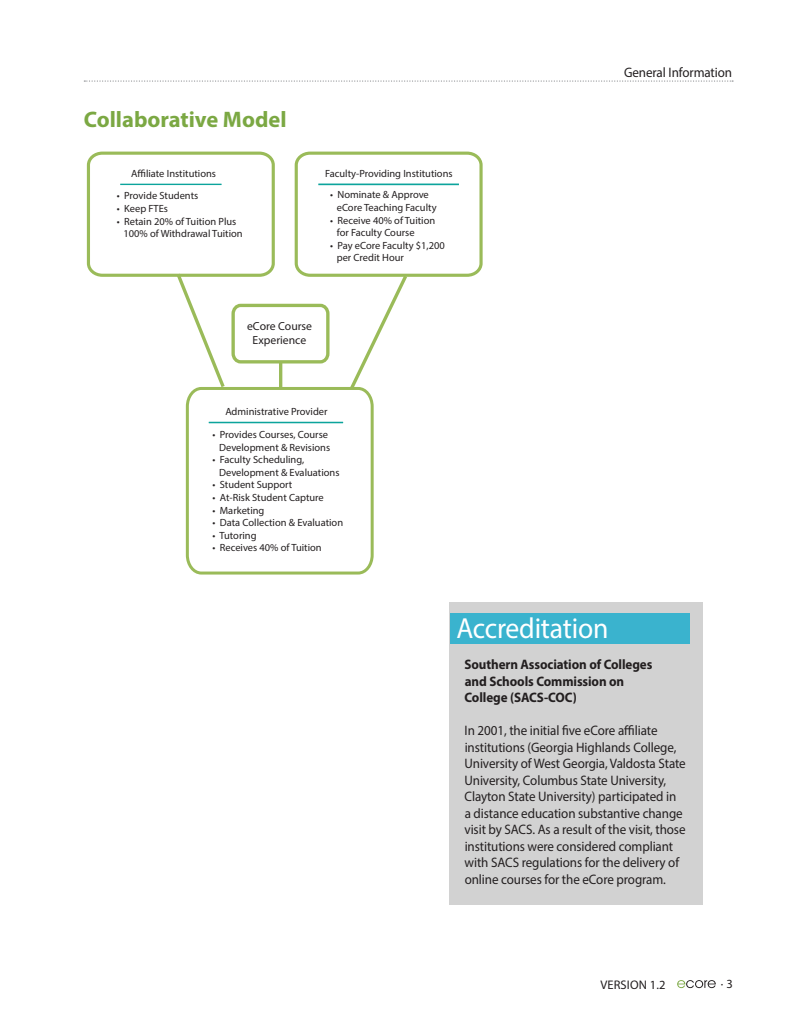
<style>
.page{position:relative;width:810px;height:1035px;background:#fff}
.page>*{position:absolute;margin:0;border:0;box-sizing:border-box;transform-origin:0 0}
.zwiti4{font:29.12px "Myriad Pro";letter-spacing:-.005em;color:#fff;scale:.95 1}
.t1{font:700 22.5px "Myriad Pro";color:#7ba843}
.kastentext_mit_aufz{font:13.75px/16.5px "Myriad Pro";letter-spacing:-.005em;color:#231f20;scale:.95 1}
.kastentext_mit_aufz-2{font:700 13.75px/16.5px "Myriad Pro";letter-spacing:-.005em;color:#231f20;scale:.95 1}
.über{font:13.75px "Myriad Pro";letter-spacing:-.005em;color:#231f20;scale:.95 1}
.t2{font:12.5px "Myriad Pro";letter-spacing:.01em;color:#231f20}
.t3{font:11.75px/13.8px "Myriad Pro";color:#231f20;text-align:center}
.t4{font:10.5px/12.5px "Myriad Pro";color:#231f20}
</style>
<div class="page">
<svg style="left:677px;top:980px;width:39px;height:8px"></svg>
<svg style="left:84px;top:80px;width:649px;height:2px"></svg>
<div style="left:449px;top:602px;width:254px;height:302px;background:#d2d2d2"></div>
<div style="left:451px;top:613px;width:239px;height:31px;background:#3ab3ce"></div>
<hr style="left:279px;top:362px;width:3px;height:26px;background:#9abb59">
<svg style="left:293px;top:151px;width:190px;height:234px"></svg>
<svg style="left:86px;top:151px;width:190px;height:234px"></svg>
<svg style="left:185px;top:385px;width:189px;height:190px"></svg>
<div style="left:231px;top:304px;width:99px;height:60px;border:3px solid #9abb59;border-radius:8px"></div>
<hr style="left:318px;top:184px;width:141px;height:1px;background:#0ca49c">
<hr style="left:209px;top:422px;width:134px;height:1px;background:#0ca49c">
<hr style="left:120px;top:184px;width:102px;height:1px;background:#0ca49c">
<p class="t1" style="left:84px;top:105px;width:204px">Collaborative Model</p>
<p class="t4" style="left:131px;top:167px;width:86px">Affiliate Institutions</p>
<p class="t4" style="left:117px;top:189px;width:83px">• Provide Students</p>
<p class="t4" style="left:117px;top:202px;width:53px">• Keep FTEs</p>
<p class="t4" style="left:124px;top:215px;width:121px;text-indent:-7px">• Retain 20% of Tuition Plus<br>100% of Withdrawal Tuition</p>
<p class="t4" style="left:325px;top:167px;width:129px">Faculty-Providing Institutions</p>
<p class="t4" style="left:337px;top:189px;width:101px;text-indent:-7px">• Nominate &amp; Approve eCore Teaching Faculty</p>
<p class="t4" style="left:337px;top:214px;width:100px;text-indent:-7px">• Receive 40% of Tuition for Faculty Course</p>
<p class="t4" style="left:337px;top:239px;width:110px;text-indent:-7px">• Pay eCore Faculty $1,200 per Credit Hour</p>
<p class="t3" style="left:247px;top:319px;width:66px">eCore Course<br>Experience</p>
<p class="t4" style="left:225px;top:405px;width:104px">Administrative Provider</p>
<p class="t4" style="left:212px;top:428px;width:119px;text-align:right">• Provides Courses, Course<br>Development &amp; Revisions</p>
<p class="t4" style="left:219px;top:453px;width:122px;text-indent:-7px">• Faculty Scheduling,<br>Development &amp; Evaluations</p>
<p class="t4" style="left:212px;top:479px;width:81px">• Student Support</p>
<p class="t4" style="left:212px;top:491px;width:113px">• At-Risk Student Capture</p>
<p class="t4" style="left:212px;top:504px;width:54px">• Marketing</p>
<p class="t4" style="left:212px;top:516px;width:132px">• Data Collection &amp; Evaluation</p>
<p class="t4" style="left:212px;top:529px;width:46px">• Tutoring</p>
<p class="t4" style="left:212px;top:541px;width:111px">• Receives 40% of Tuition</p>
<p class="über" style="left:624px;top:64px;width:115px">General Information</p>
<p class="zwiti4" style="left:456px;top:610px;width:162px">Accreditation</p>
<p class="kastentext_mit_aufz-2" style="left:464px;top:656px;width:199px">Southern Association of Colleges</p>
<p class="kastentext_mit_aufz-2" style="left:465px;top:673px;width:170px">and Schools Commission on<br>College (SACS-COC)</p>
<p class="kastentext_mit_aufz" style="left:464px;top:722px;width:235px">In 2001, the initial five eCore affiliate institutions (Georgia Highlands College, University of West Georgia, Valdosta State University, Columbus State University, Clayton State University) participated in a distance education substantive change visit by SACS. As a result of the visit, those institutions were considered compliant with SACS regulations for the delivery of online courses for the eCore program.</p>
<p class="t2" style="left:600px;top:977px;width:67px">VERSION 1.2</p>
<p class="t2" style="left:721px;top:976px;width:13px">· 3</p>
</div>
